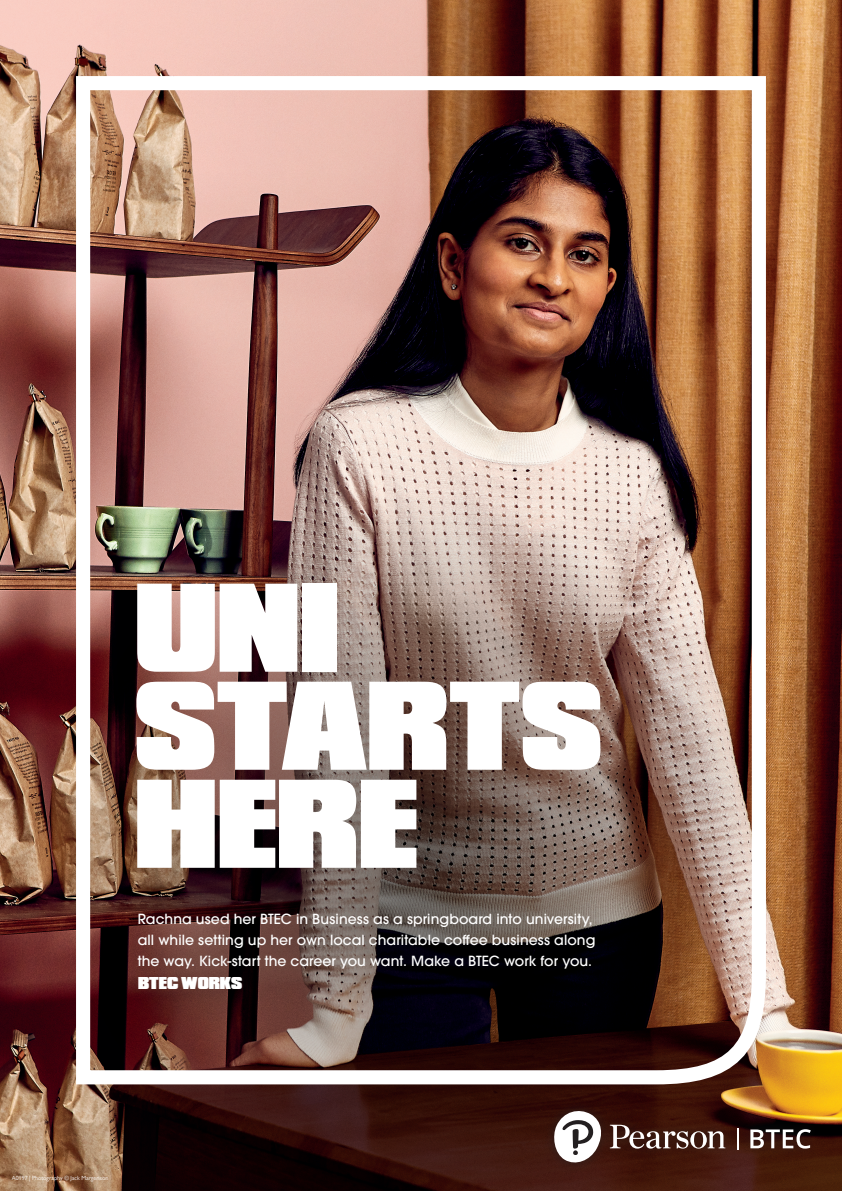
<style>
.page{position:relative;width:842px;height:1191px;background:#fff}
.page>*{position:absolute;margin:0;border:0;box-sizing:border-box;transform-origin:0 0}
.t1{font:132px/98px "Compacta Black Poster Std";color:#fff}
.t2{font:18px "Compacta Black Poster Std";color:#fff}
.t3{font:500 14px/21px "ITC Avant Garde Pro";letter-spacing:.005em;color:#fff}
.t4{font:6px "Gill Sans MT Pro";color:#fff}
</style>
<div class="page">
<img style="left:0;top:0;width:842px;height:326px">
<img style="left:0;top:326px;width:842px;height:865px">
<div style="left:543px;top:1100px;width:278px;height:73px;background:#231f20;opacity:.75"></div>
<svg style="left:554px;top:1111px;width:50px;height:51px"></svg>
<svg style="left:610px;top:1124px;width:115px;height:24px"></svg>
<hr style="left:737px;top:1128px;width:2px;height:21px;background:#fff">
<svg style="left:750px;top:1129px;width:61px;height:19px"></svg>
<img style="left:69px;top:69px;width:704px;height:1022px">
<div style="left:97px;top:872px;width:538px;height:158px;background:#010101;opacity:.75"></div>
<p class="t1" style="left:135px;top:585px;width:469px">UNI<br>STARTS<br>HERE</p>
<p class="t3" style="left:138px;top:907px;width:459px">Rachna used her BTEC in Business as a springboard into university, all while setting up her own local charitable coffee business along the way. Kick-start the career you want. Make a BTEC work for you.</p>
<p class="t2" style="left:138px;top:974px;width:106px">BTEC WORKS</p>
<p class="t4" style="left:12px;top:1174px;width:98px">A0197 | Photography © Jack Margerison</p>
</div>
